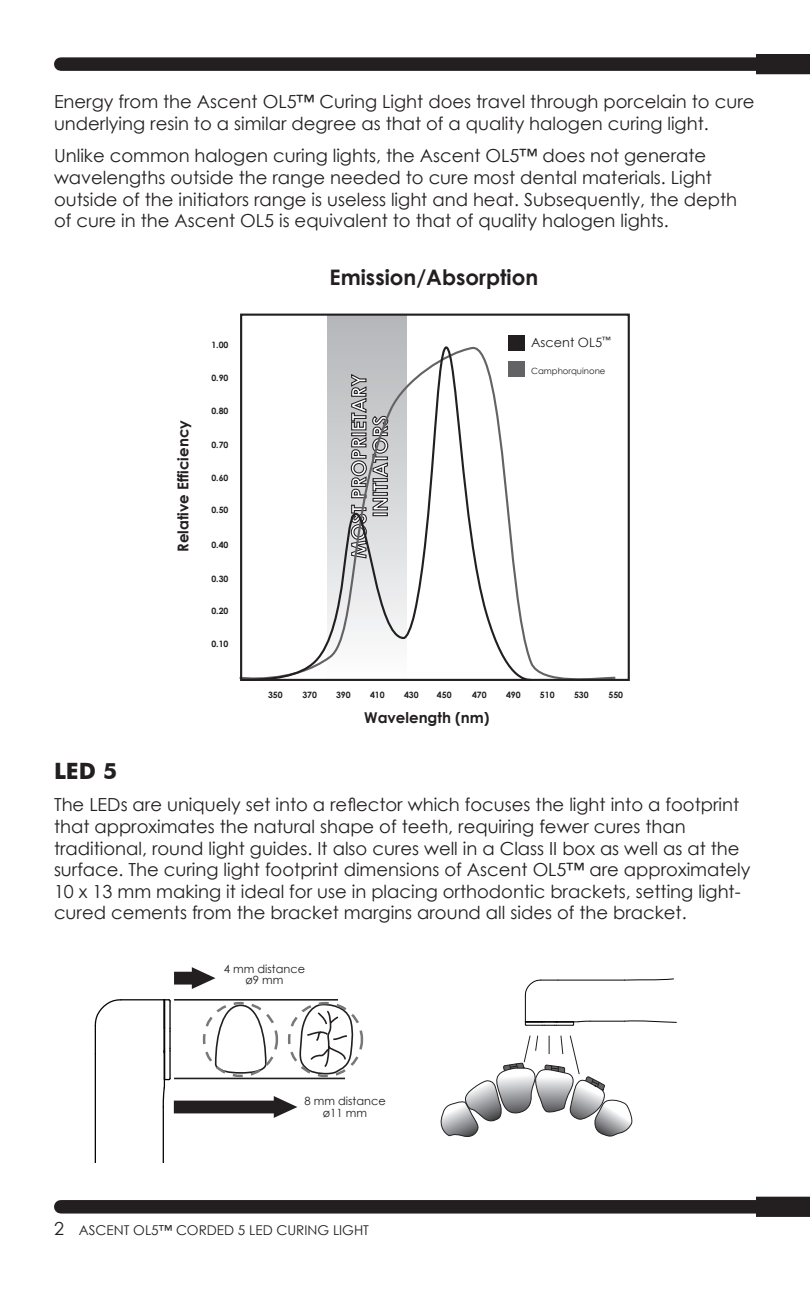
<style>
.page{position:relative;width:810px;height:1296px;background:#fff}
.page>*{position:absolute;margin:0;border:0;box-sizing:border-box;transform-origin:0 0}
.Headers{font:700 22.5px "Futura BT";color:#231f20}
.t1{font:700 21.38px "Century Gothic";color:#231f20}
.t2{font:700 20.03px/21.4px "Century Gothic";color:#fff;text-align:center}
.t3{font:18px/21.6px "Century Gothic";color:#231f20}
.t4{font:700 15.08px "Century Gothic";color:#231f20}
.t5{font:13.5px "Century Gothic";color:#231f20}
.t6{font:12.83px "Century Gothic";color:#231f20}
.t7{font:11.25px/11.2px "Century Gothic";color:#231f20;text-align:center}
.t8{font:700 8.78px "Century Gothic";color:#231f20}
.t9{font:8.55px "Century Gothic";color:#231f20}
.s1{font-size:18px}
</style>
<div class="page">
<div style="left:61px;top:57px;width:742px;height:14px;background:#231f20"></div>
<div style="left:766px;top:54px;width:34px;height:20px;background:#231f20"></div>
<div style="left:61px;top:1200px;width:742px;height:14px;background:#231f20"></div>
<div style="left:766px;top:1197px;width:34px;height:20px;background:#231f20"></div>
<div style="left:327px;top:315px;width:80px;height:365px;background:#b8b9bc"></div>
<svg style="left:239px;top:345px;width:294px;height:334px"></svg>
<div style="left:509px;top:335px;width:16px;height:16px;background:#231f20"></div>
<div style="left:509px;top:361px;width:16px;height:15px;background:#636366"></div>
<div style="left:240px;top:314px;width:390px;height:367px;border:2px solid #231f20"></div>
<svg style="left:174px;top:967px;width:42px;height:22px"></svg>
<hr style="left:163px;top:1107px;width:1px;height:55px;background:#050504">
<hr style="left:95px;top:1054px;width:1px;height:108px;background:#050504">
<hr style="left:121px;top:999px;width:43px;height:1px;background:#050504">
<svg style="left:94px;top:999px;width:28px;height:55px"></svg>
<svg style="left:162px;top:999px;width:193px;height:119px"></svg>
<svg style="left:440px;top:1035px;width:193px;height:102px"></svg>
<hr style="left:590px;top:1021px;width:34px;height:1px;background:#050504">
<hr style="left:558px;top:980px;width:66px;height:1px;background:#050504">
<svg style="left:624px;top:1020px;width:53px;height:3px"></svg>
<svg style="left:624px;top:978px;width:50px;height:3px"></svg>
<svg style="left:525px;top:979px;width:66px;height:47px"></svg>
<p class="t3" style="left:54px;top:90px;width:702px">Energy from the Ascent OL5™ Curing Light does travel through porcelain to cure underlying resin to a similar degree as that of a quality halogen curing light.</p>
<p class="t3" style="left:54px;top:145px;width:685px">Unlike common halogen curing lights, the Ascent OL5™ does not generate wavelengths outside the range needed to cure most dental materials. Light outside of the initiators range is useless light and heat. Subsequently, the depth of cure in the Ascent OL5 is equivalent to that of quality halogen lights.</p>
<p class="t4" style="left:171px;top:552px;width:133px;rotate:-90deg">Relative Efficiency</p>
<p class="t8" style="left:211px;top:338px;width:19px">1.00</p>
<p class="t8" style="left:211px;top:371px;width:19px">0.90</p>
<p class="t8" style="left:211px;top:405px;width:19px">0.80</p>
<p class="t8" style="left:211px;top:438px;width:19px">0.70</p>
<p class="t8" style="left:211px;top:471px;width:19px">0.60</p>
<p class="t8" style="left:211px;top:504px;width:19px">0.50</p>
<p class="t8" style="left:211px;top:538px;width:19px">0.40</p>
<p class="t8" style="left:211px;top:572px;width:19px">0.30</p>
<p class="t8" style="left:211px;top:604px;width:19px">0.20</p>
<p class="t8" style="left:211px;top:637px;width:19px">0.10</p>
<p class="t1" style="left:330px;top:261px;width:210px">Emission/Absorption</p>
<p class="t2" style="left:347px;top:558px;width:186px;rotate:-90deg">MOST PROPRIETARY<br>INITIATORS</p>
<p class="t6" style="left:531px;top:334px;width:81px">Ascent OL5<sup>™</sup></p>
<p class="t9" style="left:531px;top:365px;width:76px">Camphorquinone</p>
<p class="t8" style="left:268px;top:688px;width:16px">350</p>
<p class="t8" style="left:302px;top:688px;width:16px">370</p>
<p class="t8" style="left:336px;top:688px;width:16px">390</p>
<p class="t8" style="left:370px;top:688px;width:16px">410</p>
<p class="t8" style="left:404px;top:688px;width:16px">430</p>
<p class="t8" style="left:437px;top:688px;width:16px">450</p>
<p class="t8" style="left:472px;top:688px;width:16px">470</p>
<p class="t8" style="left:506px;top:688px;width:16px">490</p>
<p class="t8" style="left:540px;top:688px;width:16px">510</p>
<p class="t8" style="left:574px;top:688px;width:16px">530</p>
<p class="t8" style="left:609px;top:688px;width:16px">550</p>
<p class="t4" style="left:364px;top:706px;width:127px">Wavelength (nm)</p>
<p class="Headers" style="left:54px;top:757px;width:65px">LED 5</p>
<p class="t3" style="left:54px;top:794px;width:698px">The LEDs are uniquely set into a reflector which focuses the light into a footprint that approximates the natural shape of teeth, requiring fewer cures than traditional, round light guides. It also cures well in a Class II box as well as at the surface. The curing light footprint dimensions of Ascent OL5™ are approximately 10 x 13 mm making it ideal for use in placing orthodontic brackets, setting light&shy;cured cements from the bracket margins around all sides of the bracket.</p>
<p class="t7" style="left:224px;top:963px;width:83px">4 mm distance ø9 mm</p>
<p class="t7" style="left:304px;top:1095px;width:83px">8 mm distance ø11 mm</p>
<p class="t5" style="left:54px;top:1221px;width:317px"><span class="s1">2</span> ASCENT OL5™ CORDED 5 LED CURING LIGHT</p>
</div>
